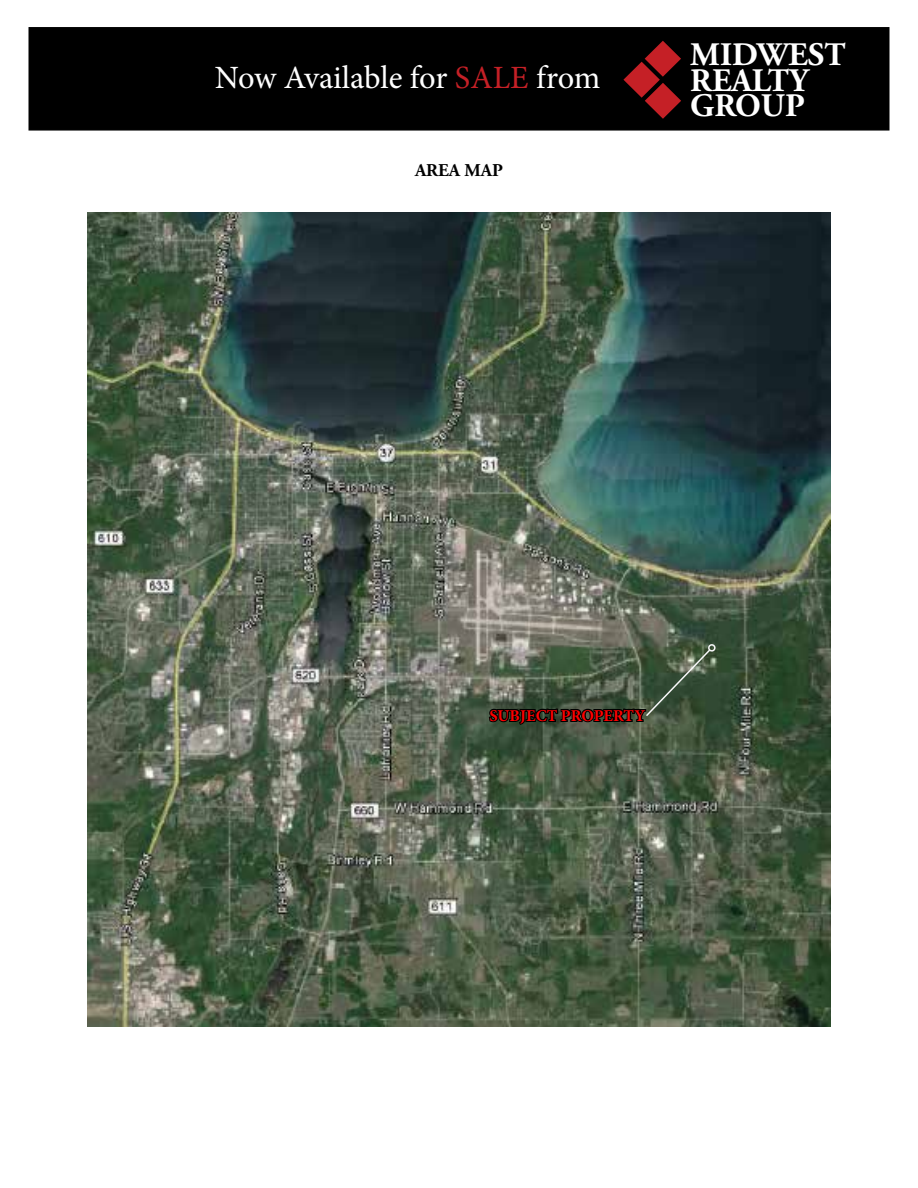
<style>
.page{position:relative;width:918px;height:1188px;background:#fff}
.page>*{position:absolute;margin:0;border:0;box-sizing:border-box;transform-origin:0 0}
.t1{font:700 32.85px/25.7px "Adobe Garamond Pro";color:#fff}
.t2{font:32.55px "Minion Pro";letter-spacing:-.005em;color:#fff}
.t3{font:700 18px "Adobe Garamond Pro";color:#000}
.t4{font:700 16.5px "Minion Pro";color:#f00}
.s1{color:#c52026}
</style>
<div class="page">
<div style="left:28px;top:27px;width:862px;height:104px;background:#000;border:2px solid #000"></div>
<svg style="left:623px;top:41px;width:58px;height:78px"></svg>
<img style="left:88px;top:212px;width:742px;height:815px">
<svg style="left:488px;top:643px;width:229px;height:83px;background:#485744"></svg>
<p class="t2" style="left:215px;top:56px;width:387px">Now Available for <span class="s1">SALE</span> from</p>
<p class="t3" style="left:415px;top:160px;width:89px">AREA MAP</p>
<p class="t1" style="left:690px;top:42px;width:157px">MIDWEST<br>REALTY<br>GROUP</p>
<p class="t4" style="left:489px;top:704px;width:157px">SUBJECT PROPERTY</p>
</div>
